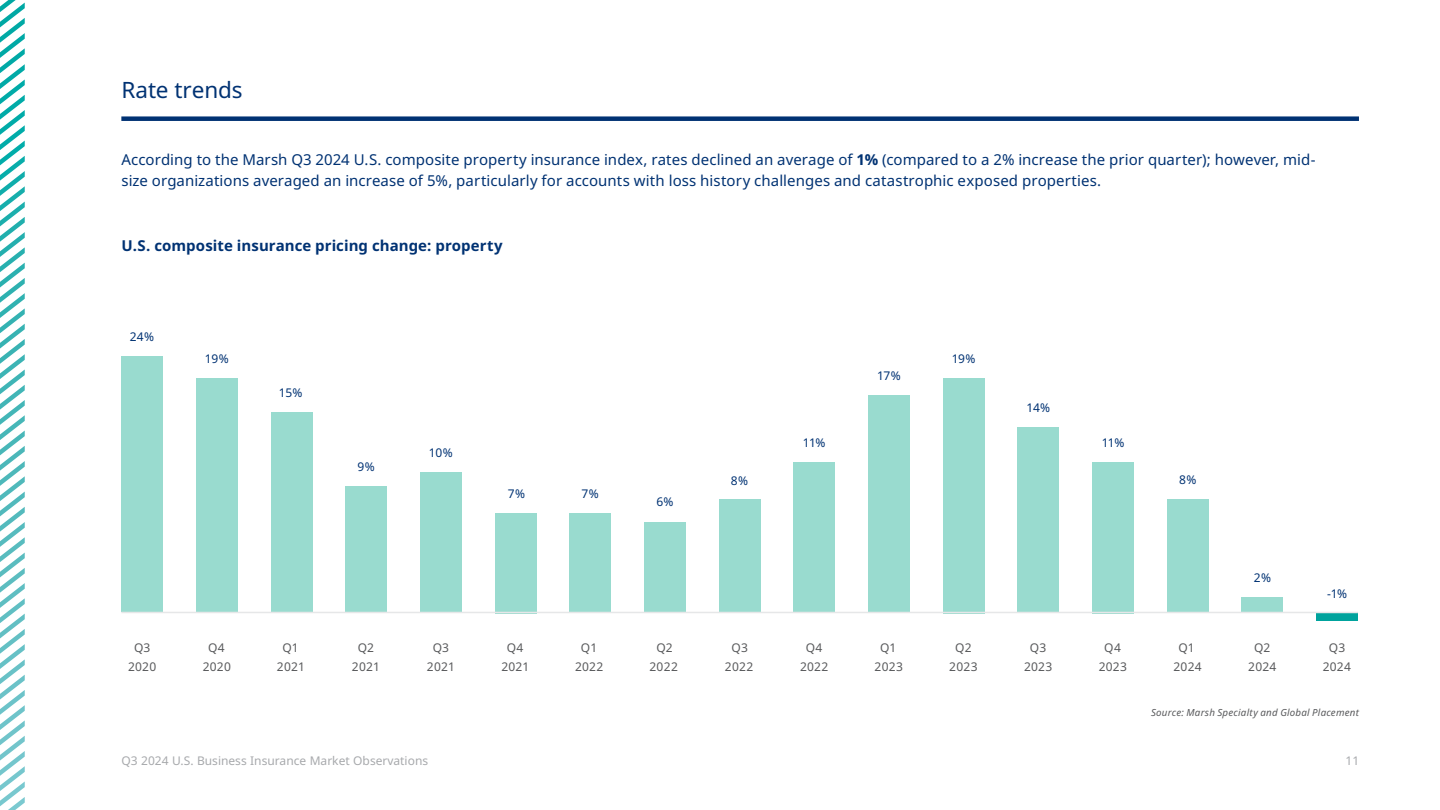
<style>
.page{position:relative;width:1440px;height:810px;background:#fff}
.page>*{position:absolute;margin:0;border:0;box-sizing:border-box;transform-origin:0 0}
.t1{font:22.5px "Noto Sans";letter-spacing:-.005em;color:#003273}
.t2{font:15px/21px "Noto Sans";letter-spacing:.005em;color:#003273}
.t3{font:700 15px "Noto Sans";letter-spacing:.005em;color:#003273}
.t4{font:12px/18.8px "Noto Sans";letter-spacing:.02em;color:#58595b;text-align:center}
.t5{font:12px "Noto Sans";color:#a7a9ac}
.t6{font:12px "Noto Sans";letter-spacing:-.03em;color:#003273}
.t7{font:italic 9.75px "Noto Sans";letter-spacing:.02em;color:#58595b}
.s1{font-weight:700}
</style>
<div class="page">
<svg style="left:0;top:0;width:25px;height:810px"></svg>
<div style="left:121px;top:116px;width:1238px;height:5px;background:#003273"></div>
<div style="left:719px;top:500px;width:41px;height:113px;background:#99dbcf"></div>
<div style="left:793px;top:462px;width:42px;height:150px;background:#99dbcf"></div>
<div style="left:868px;top:395px;width:42px;height:218px;background:#99dbcf"></div>
<div style="left:943px;top:378px;width:41px;height:235px;background:#99dbcf"></div>
<div style="left:1017px;top:428px;width:42px;height:184px;background:#99dbcf"></div>
<div style="left:1092px;top:462px;width:42px;height:151px;background:#99dbcf"></div>
<div style="left:1167px;top:499px;width:41px;height:114px;background:#99dbcf"></div>
<div style="left:1241px;top:597px;width:42px;height:16px;background:#99dbcf"></div>
<div style="left:1316px;top:613px;width:42px;height:8px;background:#00a39d"></div>
<div style="left:345px;top:486px;width:42px;height:127px;background:#99dbcf"></div>
<div style="left:569px;top:513px;width:42px;height:100px;background:#99dbcf"></div>
<div style="left:644px;top:522px;width:42px;height:91px;background:#99dbcf"></div>
<div style="left:196px;top:378px;width:42px;height:234px;background:#99dbcf"></div>
<div style="left:271px;top:413px;width:41px;height:200px;background:#99dbcf"></div>
<div style="left:121px;top:356px;width:42px;height:256px;background:#99dbcf"></div>
<div style="left:420px;top:472px;width:42px;height:141px;background:#99dbcf"></div>
<div style="left:495px;top:513px;width:41px;height:100px;background:#99dbcf"></div>
<hr style="left:121px;top:612px;width:1237px;height:1px;background:#e6e7e8">
<h1 class="t1" style="left:121px;top:74px;width:123px">Rate trends</h1>
<p class="t2" style="left:122px;top:150px;width:1195px">According to the Marsh Q3 2024 U.S. composite property insurance index, rates declined an average of <span class="s1">1%</span> (compared to a 2% increase the prior quarter); however, mid&shy;size organizations averaged an increase of 5%, particularly for accounts with loss history challenges and catastrophic exposed properties.</p>
<p class="t3" style="left:121px;top:235px;width:383px">U.S. composite insurance pricing change: property</p>
<p class="t6" style="left:130px;top:328px;width:26px">24%</p>
<p class="t6" style="left:205px;top:350px;width:25px">19%</p>
<p class="t6" style="left:279px;top:385px;width:25px">15%</p>
<p class="t6" style="left:357px;top:458px;width:19px">9%</p>
<p class="t6" style="left:429px;top:445px;width:25px">10%</p>
<p class="t6" style="left:508px;top:485px;width:19px">7%</p>
<p class="t6" style="left:582px;top:485px;width:19px">7%</p>
<p class="t6" style="left:656px;top:493px;width:19px">6%</p>
<p class="t6" style="left:731px;top:472px;width:19px">8%</p>
<p class="t6" style="left:803px;top:434px;width:24px">11%</p>
<p class="t6" style="left:877px;top:367px;width:25px">17%</p>
<p class="t6" style="left:952px;top:350px;width:25px">19%</p>
<p class="t6" style="left:1026px;top:400px;width:25px">14%</p>
<p class="t6" style="left:1101px;top:434px;width:24px">11%</p>
<p class="t6" style="left:1179px;top:471px;width:19px">8%</p>
<p class="t6" style="left:1254px;top:569px;width:19px">2%</p>
<p class="t6" style="left:1327px;top:585px;width:21px">-1%</p>
<p class="t4" style="left:128px;top:639px;width:30px">Q3<br>2020</p>
<p class="t4" style="left:203px;top:639px;width:30px">Q4<br>2020</p>
<p class="t4" style="left:277px;top:639px;width:30px">Q1<br>2021</p>
<p class="t4" style="left:352px;top:639px;width:30px">Q2<br>2021</p>
<p class="t4" style="left:427px;top:639px;width:30px">Q3<br>2021</p>
<p class="t4" style="left:501px;top:639px;width:30px">Q4<br>2021</p>
<p class="t4" style="left:575px;top:639px;width:30px">Q1<br>2022</p>
<p class="t4" style="left:649px;top:639px;width:30px">Q2<br>2022</p>
<p class="t4" style="left:725px;top:639px;width:30px">Q3<br>2022</p>
<p class="t4" style="left:800px;top:639px;width:30px">Q4<br>2022</p>
<p class="t4" style="left:874px;top:639px;width:30px">Q1<br>2023</p>
<p class="t4" style="left:949px;top:639px;width:30px">Q2<br>2023</p>
<p class="t4" style="left:1024px;top:639px;width:30px">Q3<br>2023</p>
<p class="t4" style="left:1098px;top:639px;width:30px">Q4<br>2023</p>
<p class="t4" style="left:1173px;top:639px;width:30px">Q1<br>2024</p>
<p class="t4" style="left:1248px;top:639px;width:30px">Q2<br>2024</p>
<p class="t4" style="left:1322px;top:639px;width:30px">Q3<br>2024</p>
<p class="t7" style="left:1151px;top:705px;width:209px">Source: Marsh Specialty and Global Placement</p>
<p class="t5" style="left:121px;top:752px;width:308px">Q3 2024 U.S. Business Insurance Market Observations</p>
<p class="t5" style="left:1345px;top:752px;width:15px">11</p>
</div>
